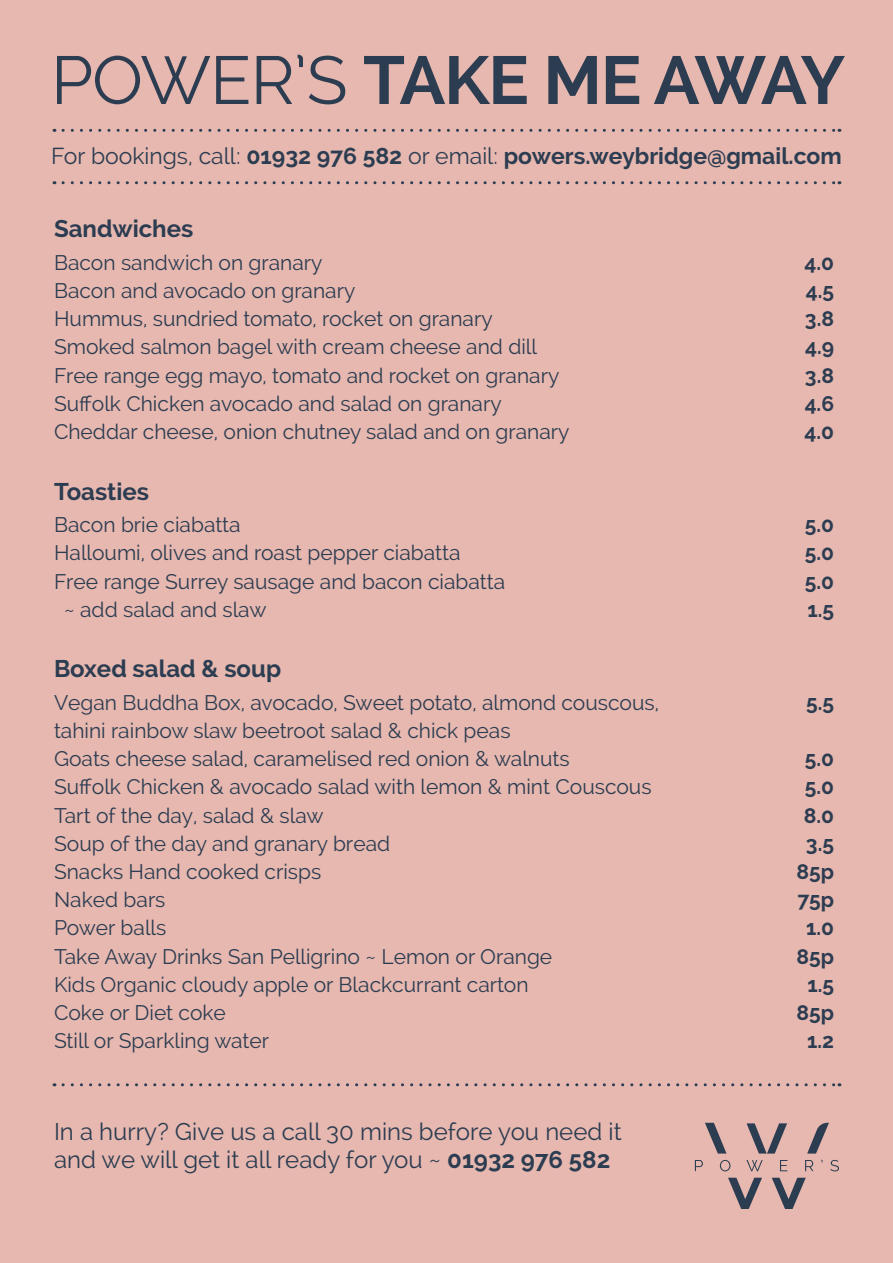
<style>
.page{position:relative;width:893px;height:1263px;background:#e6b8af}
.page>*{position:absolute;margin:0;border:0;box-sizing:border-box;transform-origin:0 0}
.t1{font:700 67.65px "Raleway";letter-spacing:-.07em;color:#2c3c51}
.t2{font:24px/28.8px "Raleway";color:#2c3c51}
.t3{font:700 24px "Raleway";color:#2c3c51}
.t4{font:700 22.95px "Raleway";color:#2c3c51}
.t5{font:21px/28.2px "Raleway";color:#2c3c51}
.t6{font:700 21px "Raleway";color:#2c3c51}
.s1{font-weight:400}
.s2{font-weight:700}
</style>
<div class="page">
<svg style="left:807px;top:1123px;width:22px;height:30px"></svg>
<svg style="left:746px;top:1123px;width:41px;height:30px"></svg>
<svg style="left:705px;top:1123px;width:21px;height:30px"></svg>
<svg style="left:772px;top:1178px;width:34px;height:31px"></svg>
<svg style="left:728px;top:1178px;width:34px;height:31px"></svg>
<svg style="left:695px;top:1160px;width:8px;height:11px"></svg>
<svg style="left:720px;top:1160px;width:10px;height:11px"></svg>
<svg style="left:746px;top:1160px;width:17px;height:11px"></svg>
<svg style="left:780px;top:1160px;width:8px;height:11px"></svg>
<svg style="left:805px;top:1160px;width:8px;height:11px"></svg>
<svg style="left:830px;top:1160px;width:9px;height:11px"></svg>
<svg style="left:63px;top:1083px;width:777px;height:3px"></svg>
<svg style="left:63px;top:129px;width:777px;height:3px"></svg>
<svg style="left:63px;top:181px;width:777px;height:3px"></svg>
<h1 class="t1" style="left:51px;top:42px;width:795px"><span class="s1">POWER’S</span> TAKE ME AWAY</h1>
<p class="t4" style="left:51px;top:143px;width:792px"><span class="s1">For bookings, call:</span> 01932 976 582 <span class="s1">or email:</span> powers.weybridge@gmail.com</p>
<p class="t3" style="left:54px;top:215px;width:141px">Sandwiches</p>
<p class="t5" style="left:54px;top:248px;width:270px">Bacon sandwich on granary</p>
<p class="t6" style="left:805px;top:250px;width:31px">4.0</p>
<p class="t5" style="left:54px;top:276px;width:303px">Bacon and avocado on granary</p>
<p class="t6" style="left:806px;top:279px;width:30px">4.5</p>
<p class="t5" style="left:54px;top:305px;width:440px">Hummus, sundried tomato, rocket on granary</p>
<p class="t6" style="left:805px;top:307px;width:31px">3.8</p>
<p class="t5" style="left:54px;top:333px;width:484px">Smoked salmon bagel with cream cheese and dill</p>
<p class="t6" style="left:805px;top:335px;width:30px">4.9</p>
<p class="t5" style="left:54px;top:361px;width:507px">Free range egg mayo, tomato and rocket on granary</p>
<p class="t6" style="left:805px;top:363px;width:31px">3.8</p>
<p class="t5" style="left:54px;top:389px;width:449px">Suffolk Chicken avocado and salad on granary</p>
<p class="t6" style="left:805px;top:391px;width:31px">4.6</p>
<p class="t5" style="left:54px;top:417px;width:517px">Cheddar cheese, onion chutney salad and on granary</p>
<p class="t6" style="left:805px;top:420px;width:31px">4.0</p>
<p class="t3" style="left:54px;top:477px;width:97px">Toasties</p>
<p class="t5" style="left:54px;top:510px;width:188px">Bacon brie ciabatta</p>
<p class="t6" style="left:805px;top:513px;width:31px">5.0</p>
<p class="t5" style="left:54px;top:539px;width:408px">Halloumi, olives and roast pepper ciabatta</p>
<p class="t6" style="left:805px;top:541px;width:31px">5.0</p>
<p class="t5" style="left:54px;top:567px;width:453px">Free range Surrey sausage and bacon ciabatta</p>
<p class="t6" style="left:805px;top:569px;width:31px">5.0</p>
<p class="t5" style="left:64px;top:595px;width:204px">~ add salad and slaw</p>
<p class="t6" style="left:807px;top:597px;width:28px">1.5</p>
<p class="t3" style="left:54px;top:655px;width:229px">Boxed salad &amp; soup</p>
<p class="t5" style="left:54px;top:688px;width:607px">Vegan Buddha Box, avocado, Sweet potato, almond couscous,</p>
<p class="t6" style="left:806px;top:690px;width:30px">5.5</p>
<p class="t5" style="left:54px;top:716px;width:517px">tahini rainbow slaw beetroot salad &amp; chick peas<br>Goats cheese salad, caramelised red onion &amp; walnuts</p>
<p class="t6" style="left:805px;top:747px;width:31px">5.0</p>
<p class="t5" style="left:54px;top:773px;width:599px">Suffolk Chicken &amp; avocado salad with lemon &amp; mint Couscous</p>
<p class="t6" style="left:805px;top:775px;width:31px">5.0</p>
<p class="t5" style="left:54px;top:801px;width:271px">Tart of the day, salad &amp; slaw</p>
<p class="t6" style="left:804px;top:803px;width:32px">8.0</p>
<p class="t5" style="left:54px;top:829px;width:338px">Soup of the day and granary bread</p>
<p class="t6" style="left:806px;top:831px;width:30px">3.5</p>
<p class="t5" style="left:54px;top:857px;width:269px">Snacks Hand cooked crisps</p>
<p class="t6" style="left:796px;top:860px;width:39px">85p</p>
<p class="t5" style="left:54px;top:886px;width:113px">Naked bars</p>
<p class="t6" style="left:797px;top:888px;width:38px">75p</p>
<p class="t5" style="left:54px;top:914px;width:114px">Power balls</p>
<p class="t6" style="left:806px;top:916px;width:29px">1.0</p>
<p class="t5" style="left:54px;top:942px;width:500px">Take Away Drinks San Pelligrino ~ Lemon or Orange</p>
<p class="t6" style="left:796px;top:944px;width:39px">85p</p>
<p class="t5" style="left:54px;top:970px;width:476px">Kids Organic cloudy apple or Blackcurrant carton</p>
<p class="t6" style="left:807px;top:972px;width:28px">1.5</p>
<p class="t5" style="left:54px;top:998px;width:173px">Coke or Diet coke</p>
<p class="t6" style="left:796px;top:1001px;width:39px">85p</p>
<p class="t5" style="left:54px;top:1027px;width:217px">Still or Sparkling water</p>
<p class="t6" style="left:807px;top:1029px;width:28px">1.2</p>
<p class="t2" style="left:54px;top:1117px;width:569px">In a hurry? Give us a call 30 mins before you need it and we will get it all ready for you ~ <span class="s2">01932 976 582</span></p>
</div>
